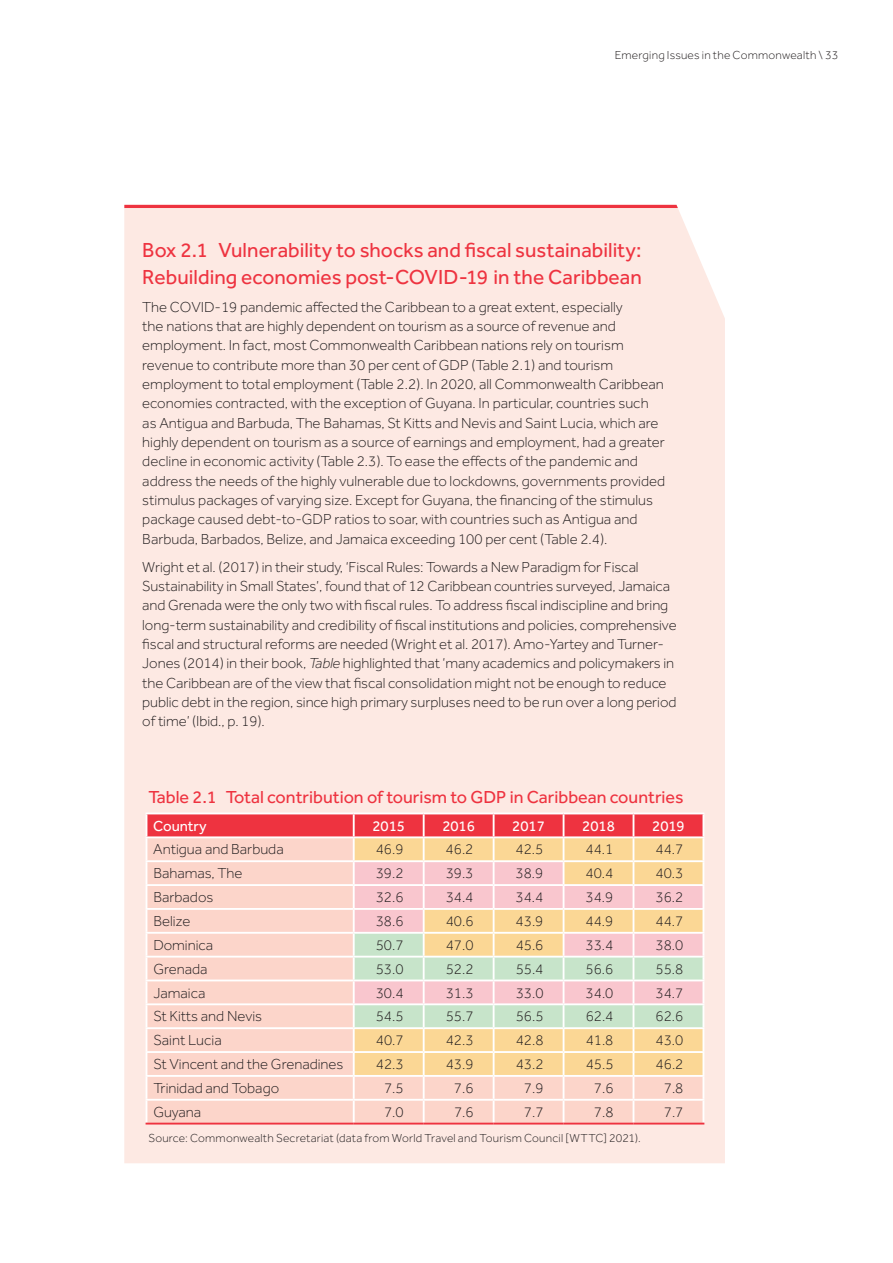
<style>
.page{position:relative;width:893px;height:1263px;background:#fff}
.page>*{position:absolute;margin:0;border:0;box-sizing:border-box;transform-origin:0 0}
.t1{font:21px/27px "Effra";color:#ee3340}
.t2{font:18px "Effra";color:#ee3340}
.t3{font:300 15px/19.4px "Effra";color:#231f20}
.t4{font:15px "Effra";color:#fff}
.t5{font:300 12px "Effra";letter-spacing:.015em;color:#231f20}
.s1{font-style:italic}
</style>
<div class="page">
<div style="left:124px;top:208px;width:601px;height:955px;background:#fde9e3"></div>
<hr style="left:124px;top:205px;width:554px;height:3px;background:#ee3340">
<hr style="left:702px;top:838px;width:2px;height:22px;background:#fff">
<hr style="left:633px;top:860px;width:71px;height:2px;background:#fff">
<hr style="left:702px;top:862px;width:2px;height:22px;background:#fff">
<hr style="left:633px;top:884px;width:71px;height:2px;background:#fff">
<hr style="left:702px;top:886px;width:2px;height:22px;background:#fff">
<hr style="left:633px;top:908px;width:71px;height:2px;background:#fff">
<hr style="left:702px;top:910px;width:2px;height:22px;background:#fff">
<hr style="left:633px;top:932px;width:71px;height:2px;background:#fff">
<hr style="left:702px;top:934px;width:2px;height:22px;background:#fff">
<hr style="left:633px;top:956px;width:71px;height:1px;background:#fff">
<hr style="left:702px;top:957px;width:2px;height:22px;background:#fff">
<hr style="left:633px;top:979px;width:71px;height:2px;background:#fff">
<hr style="left:702px;top:981px;width:2px;height:22px;background:#fff">
<hr style="left:633px;top:1003px;width:71px;height:2px;background:#fff">
<hr style="left:702px;top:1005px;width:2px;height:22px;background:#fff">
<hr style="left:633px;top:1027px;width:71px;height:2px;background:#fff">
<hr style="left:702px;top:1029px;width:2px;height:22px;background:#fff">
<hr style="left:633px;top:1051px;width:71px;height:2px;background:#fff">
<hr style="left:702px;top:1053px;width:2px;height:22px;background:#fff">
<hr style="left:633px;top:1075px;width:71px;height:2px;background:#fff">
<hr style="left:702px;top:1077px;width:2px;height:22px;background:#fff">
<hr style="left:633px;top:1099px;width:71px;height:2px;background:#fff">
<hr style="left:702px;top:1101px;width:2px;height:22px;background:#fff">
<hr style="left:146px;top:1123px;width:208px;height:1px;background:#ee3340">
<hr style="left:354px;top:1123px;width:70px;height:1px;background:#ee3340">
<hr style="left:424px;top:1123px;width:70px;height:1px;background:#ee3340">
<hr style="left:494px;top:1123px;width:70px;height:1px;background:#ee3340">
<hr style="left:564px;top:1123px;width:69px;height:1px;background:#ee3340">
<hr style="left:633px;top:1123px;width:71px;height:1px;background:#ee3340">
<hr style="left:146px;top:812px;width:208px;height:2px;background:#fff">
<svg style="left:146px;top:813px;width:557px;height:310px;background:#f5cdba"></svg>
<hr style="left:354px;top:812px;width:70px;height:2px;background:#fff">
<hr style="left:424px;top:812px;width:70px;height:2px;background:#fff">
<hr style="left:494px;top:812px;width:70px;height:2px;background:#fff">
<hr style="left:564px;top:812px;width:69px;height:2px;background:#fff">
<hr style="left:633px;top:812px;width:71px;height:2px;background:#fff">
<hr style="left:702px;top:814px;width:2px;height:22px;background:#fff">
<hr style="left:146px;top:836px;width:208px;height:2px;background:#fff">
<hr style="left:354px;top:836px;width:70px;height:2px;background:#fff">
<hr style="left:424px;top:836px;width:70px;height:2px;background:#fff">
<hr style="left:494px;top:836px;width:70px;height:2px;background:#fff">
<hr style="left:564px;top:836px;width:69px;height:2px;background:#fff">
<hr style="left:633px;top:836px;width:71px;height:2px;background:#fff">
<p class="t5" style="left:615px;top:48px;width:225px">Emerging Issues in the Commonwealth \ 33</p>
<h1 class="t1" style="left:142px;top:236px;width:501px">Box 2.1 Vulnerability to shocks and fiscal sustainability:<br>Rebuilding economies post-COVID-19 in the Caribbean</h1>
<p class="t3" style="left:142px;top:297px;width:524px">The COVID-19 pandemic affected the Caribbean to a great extent, especially<br>the nations that are highly dependent on tourism as a source of revenue and employment. In fact, most Commonwealth Caribbean nations rely on tourism revenue to contribute more than 30 per cent of GDP (Table 2.1) and tourism employment to total employment (Table 2.2). In 2020, all Commonwealth Caribbean economies contracted, with the exception of Guyana. In particular, countries such as Antigua and Barbuda, The Bahamas, St Kitts and Nevis and Saint Lucia, which are highly dependent on tourism as a source of earnings and employment, had a greater decline in economic activity (Table 2.3). To ease the effects of the pandemic and address the needs of the highly vulnerable due to lockdowns, governments provided stimulus packages of varying size. Except for Guyana, the financing of the stimulus package caused debt-to-GDP ratios to soar, with countries such as Antigua and Barbuda, Barbados, Belize, and Jamaica exceeding 100 per cent (Table 2.4).</p>
<p class="t3" style="left:142px;top:557px;width:536px">Wright et al. (2017) in their study, ‘Fiscal Rules: Towards a New Paradigm for Fiscal Sustainability in Small States’, found that of 12 Caribbean countries surveyed, Jamaica and Grenada were the only two with fiscal rules. To address fiscal indiscipline and bring long-term sustainability and credibility of fiscal institutions and policies, comprehensive fiscal and structural reforms are needed (Wright et al. 2017). Amo-Yartey and Turner-Jones (2014) in their book, <span class="s1">Table</span> highlighted that ‘many academics and policymakers in the Caribbean are of the view that fiscal consolidation might not be enough to reduce public debt in the region, since high primary surpluses need to be run over a long period of time’ (Ibid., p. 19).</p>
<p class="t2" style="left:148px;top:786px;width:537px">Table 2.1 Total contribution of tourism to GDP in Caribbean countries</p>
<p class="t4" style="left:153px;top:817px;width:55px">Country</p>
<p class="t4" style="left:372px;top:817px;width:34px">2015</p>
<p class="t4" style="left:442px;top:817px;width:34px">2016</p>
<p class="t4" style="left:512px;top:817px;width:34px">2017</p>
<p class="t4" style="left:582px;top:817px;width:34px">2018</p>
<p class="t4" style="left:652px;top:817px;width:34px">2019</p>
<p class="t3" style="left:153px;top:840px;width:132px">Antigua and Barbuda</p>
<p class="t3" style="left:376px;top:840px;width:29px">46.9</p>
<p class="t3" style="left:446px;top:840px;width:29px">46.2</p>
<p class="t3" style="left:516px;top:840px;width:29px">42.5</p>
<p class="t3" style="left:586px;top:840px;width:29px">44.1</p>
<p class="t3" style="left:655px;top:840px;width:29px">44.7</p>
<p class="t3" style="left:153px;top:863px;width:91px">Bahamas, The</p>
<p class="t3" style="left:376px;top:863px;width:29px">39.2</p>
<p class="t3" style="left:446px;top:863px;width:29px">39.3</p>
<p class="t3" style="left:516px;top:863px;width:29px">38.9</p>
<p class="t3" style="left:586px;top:863px;width:29px">40.4</p>
<p class="t3" style="left:655px;top:863px;width:29px">40.3</p>
<p class="t3" style="left:153px;top:887px;width:62px">Barbados</p>
<p class="t3" style="left:376px;top:887px;width:29px">32.6</p>
<p class="t3" style="left:446px;top:887px;width:29px">34.4</p>
<p class="t3" style="left:516px;top:887px;width:29px">34.4</p>
<p class="t3" style="left:586px;top:887px;width:29px">34.9</p>
<p class="t3" style="left:655px;top:887px;width:29px">36.2</p>
<p class="t3" style="left:153px;top:911px;width:39px">Belize</p>
<p class="t3" style="left:376px;top:911px;width:29px">38.6</p>
<p class="t3" style="left:446px;top:911px;width:29px">40.6</p>
<p class="t3" style="left:516px;top:911px;width:29px">43.9</p>
<p class="t3" style="left:586px;top:911px;width:29px">44.9</p>
<p class="t3" style="left:655px;top:911px;width:29px">44.7</p>
<p class="t3" style="left:153px;top:935px;width:61px">Dominica</p>
<p class="t3" style="left:376px;top:935px;width:29px">50.7</p>
<p class="t3" style="left:446px;top:935px;width:29px">47.0</p>
<p class="t3" style="left:516px;top:935px;width:29px">45.6</p>
<p class="t3" style="left:586px;top:935px;width:29px">33.4</p>
<p class="t3" style="left:656px;top:935px;width:29px">38.0</p>
<p class="t3" style="left:153px;top:959px;width:56px">Grenada</p>
<p class="t3" style="left:376px;top:959px;width:29px">53.0</p>
<p class="t3" style="left:446px;top:959px;width:29px">52.2</p>
<p class="t3" style="left:516px;top:959px;width:29px">55.4</p>
<p class="t3" style="left:586px;top:959px;width:29px">56.6</p>
<p class="t3" style="left:656px;top:959px;width:29px">55.8</p>
<p class="t3" style="left:153px;top:983px;width:54px">Jamaica</p>
<p class="t3" style="left:376px;top:983px;width:29px">30.4</p>
<p class="t3" style="left:446px;top:983px;width:29px">31.3</p>
<p class="t3" style="left:516px;top:983px;width:29px">33.0</p>
<p class="t3" style="left:586px;top:983px;width:29px">34.0</p>
<p class="t3" style="left:656px;top:983px;width:29px">34.7</p>
<p class="t3" style="left:153px;top:1007px;width:110px">St Kitts and Nevis</p>
<p class="t3" style="left:376px;top:1007px;width:29px">54.5</p>
<p class="t3" style="left:446px;top:1007px;width:29px">55.7</p>
<p class="t3" style="left:516px;top:1007px;width:29px">56.5</p>
<p class="t3" style="left:586px;top:1007px;width:29px">62.4</p>
<p class="t3" style="left:656px;top:1007px;width:29px">62.6</p>
<p class="t3" style="left:153px;top:1030px;width:70px">Saint Lucia</p>
<p class="t3" style="left:376px;top:1030px;width:29px">40.7</p>
<p class="t3" style="left:446px;top:1030px;width:29px">42.3</p>
<p class="t3" style="left:516px;top:1030px;width:29px">42.8</p>
<p class="t3" style="left:586px;top:1030px;width:29px">41.8</p>
<p class="t3" style="left:656px;top:1030px;width:29px">43.0</p>
<p class="t3" style="left:153px;top:1054px;width:192px">St Vincent and the Grenadines</p>
<p class="t3" style="left:376px;top:1054px;width:29px">42.3</p>
<p class="t3" style="left:446px;top:1054px;width:29px">43.9</p>
<p class="t3" style="left:516px;top:1054px;width:29px">43.2</p>
<p class="t3" style="left:586px;top:1054px;width:29px">45.5</p>
<p class="t3" style="left:656px;top:1054px;width:29px">46.2</p>
<p class="t3" style="left:153px;top:1078px;width:127px">Trinidad and Tobago</p>
<p class="t3" style="left:384px;top:1078px;width:21px">7.5</p>
<p class="t3" style="left:454px;top:1078px;width:21px">7.6</p>
<p class="t3" style="left:524px;top:1078px;width:21px">7.9</p>
<p class="t3" style="left:594px;top:1078px;width:21px">7.6</p>
<p class="t3" style="left:664px;top:1078px;width:21px">7.8</p>
<p class="t3" style="left:153px;top:1102px;width:49px">Guyana</p>
<p class="t3" style="left:384px;top:1102px;width:21px">7.0</p>
<p class="t3" style="left:454px;top:1102px;width:21px">7.6</p>
<p class="t3" style="left:524px;top:1102px;width:21px">7.7</p>
<p class="t3" style="left:594px;top:1102px;width:21px">7.8</p>
<p class="t3" style="left:664px;top:1102px;width:21px">7.7</p>
<p class="t5" style="left:148px;top:1132px;width:494px">Source: Commonwealth Secretariat (data from World Travel and Tourism Council [WTTC] 2021).</p>
</div>
